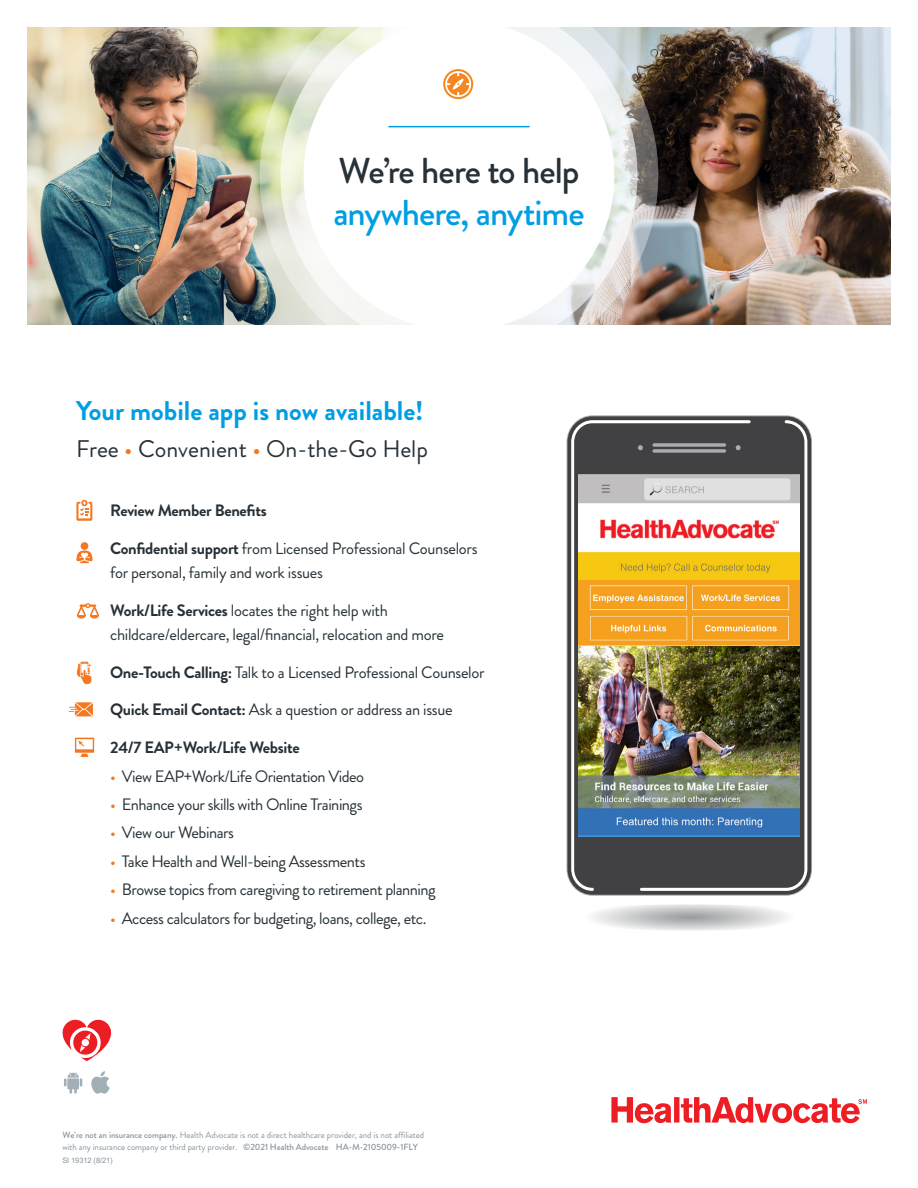
<style>
.page{position:relative;width:918px;height:1188px;background:#fff}
.page>*{position:absolute;margin:0;border:0;box-sizing:border-box;transform-origin:0 0}
.t1{font:500 36px "Brandon Grotesque";letter-spacing:-.03em;color:#009ee2}
.t2{font:500 36px "Brandon Grotesque";letter-spacing:-.03em;color:#273137}
.t3{font:700 27px "Brandon Grotesque";color:#009ee2}
.t4{font:24px "Brandon Grotesque";color:#273137}
.t5{font:16.5px/24px "Brandon Grotesque";letter-spacing:-.03em;color:#273137}
.t6{font:700 16.5px "Brandon Grotesque";letter-spacing:-.02em;color:#273137}
.t7{font:9px/12px "Brandon Grotesque";letter-spacing:-.01em;color:#89949b}
.t8{font:7.5px "Arial";letter-spacing:-.01em;color:#89949b}
.s1{color:#f47721}
.s2{font-weight:700}
.s3{font-weight:500}
</style>
<div class="page">
<div style="left:568px;top:416px;width:243px;height:479px;border:1px solid #404041;border-radius:25px"></div>
<svg style="left:571px;top:420px;width:69px;height:471px;background:#63615f"></svg>
<svg style="left:640px;top:420px;width:167px;height:471px;background:#555456"></svg>
<svg style="left:652px;top:443px;width:74px;height:4px"></svg>
<svg style="left:652px;top:449px;width:74px;height:4px"></svg>
<svg style="left:736px;top:445px;width:5px;height:5px"></svg>
<svg style="left:638px;top:445px;width:5px;height:5px"></svg>
<img style="left:579px;top:475px;width:221px;height:362px">
<img style="left:27px;top:27px;width:233px;height:297px">
<img style="left:658px;top:27px;width:233px;height:297px">
<img style="left:260px;top:27px;width:398px;height:298px">
<svg style="left:280px;top:27px;width:358px;height:298px"></svg>
<div style="left:304px;top:20px;width:310px;height:311px;background:#fff;border-radius:50%"></div>
<hr style="left:388px;top:126px;width:142px;height:1px;background:#009ee2">
<svg style="left:443px;top:69px;width:30px;height:30px"></svg>
<svg style="left:611px;top:1097px;width:256px;height:26px"></svg>
<svg style="left:91px;top:1071px;width:19px;height:23px"></svg>
<svg style="left:64px;top:1071px;width:18px;height:23px"></svg>
<svg style="left:62px;top:1020px;width:50px;height:41px"></svg>
<svg style="left:76px;top:500px;width:16px;height:21px"></svg>
<svg style="left:75px;top:738px;width:19px;height:19px"></svg>
<svg style="left:69px;top:702px;width:24px;height:14px"></svg>
<div style="left:81px;top:542px;width:7px;height:8px;background:#f47721;border-radius:50%"></div>
<svg style="left:76px;top:551px;width:17px;height:12px"></svg>
<svg style="left:77px;top:662px;width:14px;height:22px"></svg>
<svg style="left:77px;top:603px;width:22px;height:16px"></svg>
<h1 class="t2" style="left:338px;top:145px;width:243px">We’re here to help</h1>
<h1 class="t1" style="left:333px;top:187px;width:253px">anywhere, anytime</h1>
<h2 class="t3" style="left:76px;top:392px;width:349px">Your mobile app is now available!</h2>
<h3 class="t4" style="left:76px;top:432px;width:353px">Free <span class="s1">•</span> Convenient <span class="s1">•</span> On-the-Go Help</h3>
<p class="t6" style="left:110px;top:499px;width:158px">Review Member Benefits</p>
<p class="t5" style="left:110px;top:537px;width:369px"><span class="s2">Confidential support</span> from Licensed Professional Counselors for personal, family and work issues</p>
<p class="t5" style="left:110px;top:598px;width:335px"><span class="s2">Work/Life Services</span> locates the right help with childcare/eldercare, legal/financial, relocation and more</p>
<p class="t5" style="left:110px;top:660px;width:376px"><span class="s2">One-Touch Calling:</span> Talk to a Licensed Professional Counselor</p>
<p class="t5" style="left:110px;top:698px;width:344px"><span class="s2">Quick Email Contact:</span> Ask a question or address an issue</p>
<p class="t6" style="left:110px;top:736px;width:191px">24/7 EAP+Work/Life Website</p>
<p class="t5" style="left:110px;top:764px;width:256px"><span class="s1">•</span> View EAP+Work/Life Orientation Video</p>
<p class="t5" style="left:110px;top:793px;width:254px"><span class="s1">•</span> Enhance your skills with Online Trainings</p>
<p class="t5" style="left:110px;top:821px;width:125px"><span class="s1">•</span> View our Webinars</p>
<p class="t5" style="left:110px;top:849px;width:257px"><span class="s1">•</span> Take Health and Well-being Assessments</p>
<p class="t5" style="left:110px;top:878px;width:327px"><span class="s1">•</span> Browse topics from caregiving to retirement planning</p>
<p class="t5" style="left:110px;top:906px;width:318px"><span class="s1">•</span> Access calculators for budgeting, loans, college, etc.</p>
<p class="t7" style="left:62px;top:1129px;width:363px"><span class="s3">We’re not an insurance company.</span> Health Advocate is not a direct healthcare provider, and is not affiliated with any insurance company or third party provider. <span class="s3">©2021 Health Advocate HA-M-2105009-1FLY</span></p>
<p class="t8" style="left:62px;top:1155px;width:52px">SI 19312 (8/21)</p>
</div>
